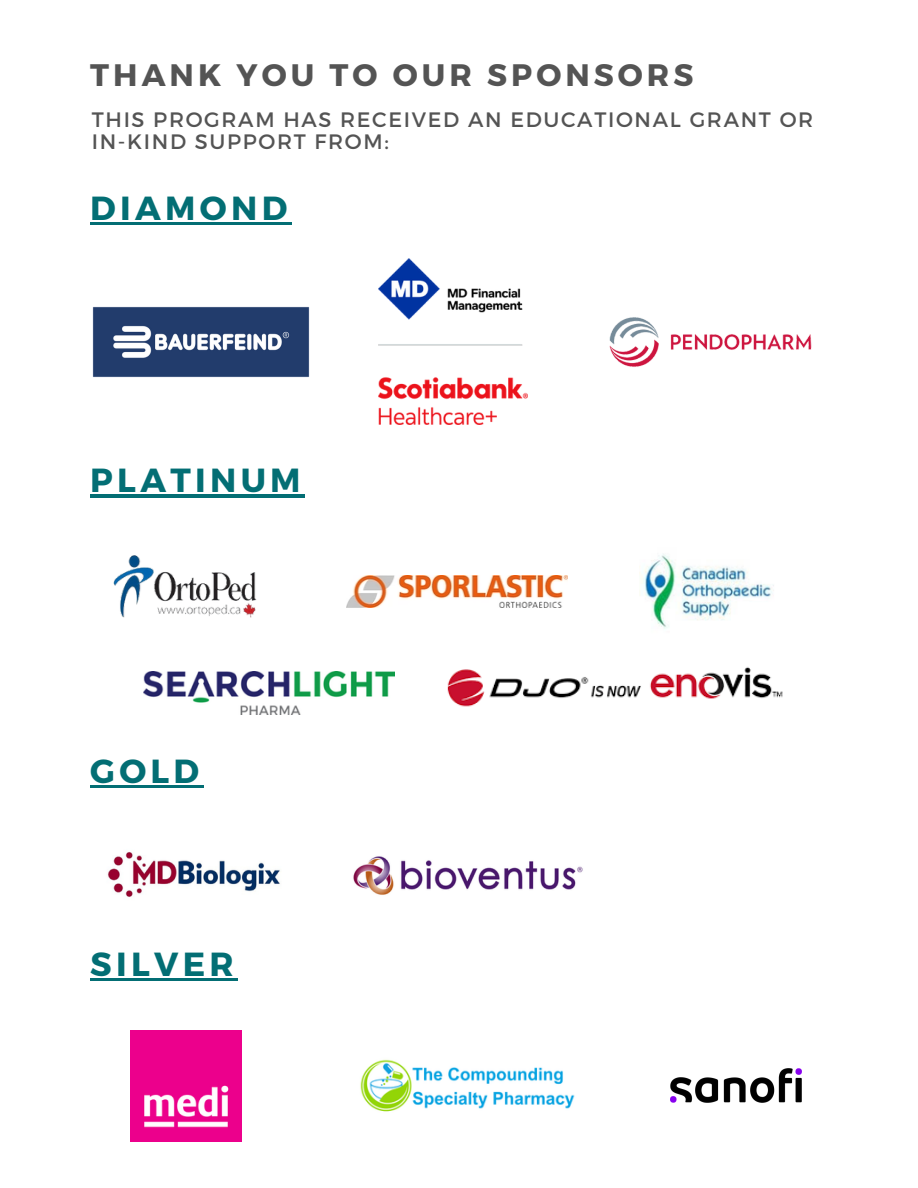
<style>
.page{position:relative;width:918px;height:1188px;background:#fff}
.page>*{position:absolute;margin:0;border:0;box-sizing:border-box;transform-origin:0 0}
.t1{font:700 33.45px "Montserrat";letter-spacing:.13em;color:#036e74}
.t2{font:700 31.05px "Montserrat";letter-spacing:.13em;color:#545454}
.t3{font:20.85px/21.9px "Montserrat";letter-spacing:.08em;color:#545454}
</style>
<div class="page">
<img style="left:113px;top:555px;width:144px;height:63px">
<img style="left:107px;top:852px;width:173px;height:45px">
<img style="left:131px;top:1031px;width:110px;height:110px">
<img style="left:353px;top:856px;width:230px;height:39px">
<img style="left:671px;top:1069px;width:130px;height:33px">
<img style="left:379px;top:259px;width:148px;height:166px">
<img style="left:92px;top:306px;width:218px;height:72px">
<img style="left:609px;top:317px;width:203px;height:50px">
<img style="left:360px;top:1059px;width:215px;height:53px">
<img style="left:346px;top:576px;width:222px;height:31px">
<img style="left:641px;top:554px;width:133px;height:75px">
<img style="left:447px;top:667px;width:336px;height:40px">
<img style="left:143px;top:672px;width:251px;height:42px">
<hr style="left:90px;top:494px;width:215px;height:3px;background:#036e74">
<hr style="left:90px;top:222px;width:202px;height:3px;background:#036e74">
<hr style="left:90px;top:979px;width:148px;height:2px;background:#036e74">
<hr style="left:90px;top:785px;width:114px;height:2px;background:#036e74">
<p class="t2" style="left:90px;top:55px;width:605px">THANK YOU TO OUR SPONSORS</p>
<p class="t3" style="left:92px;top:108px;width:723px">THIS PROGRAM HAS RECEIVED AN EDUCATIONAL GRANT OR<br>IN-KIND SUPPORT FROM:</p>
<p class="t1" style="left:90px;top:187px;width:199px">DIAMOND</p>
<h1 class="t1" style="left:90px;top:459px;width:212px">PLATINUM</h1>
<p class="t1" style="left:90px;top:749px;width:111px">GOLD</p>
<p class="t1" style="left:90px;top:943px;width:145px">SILVER</p>
</div>
